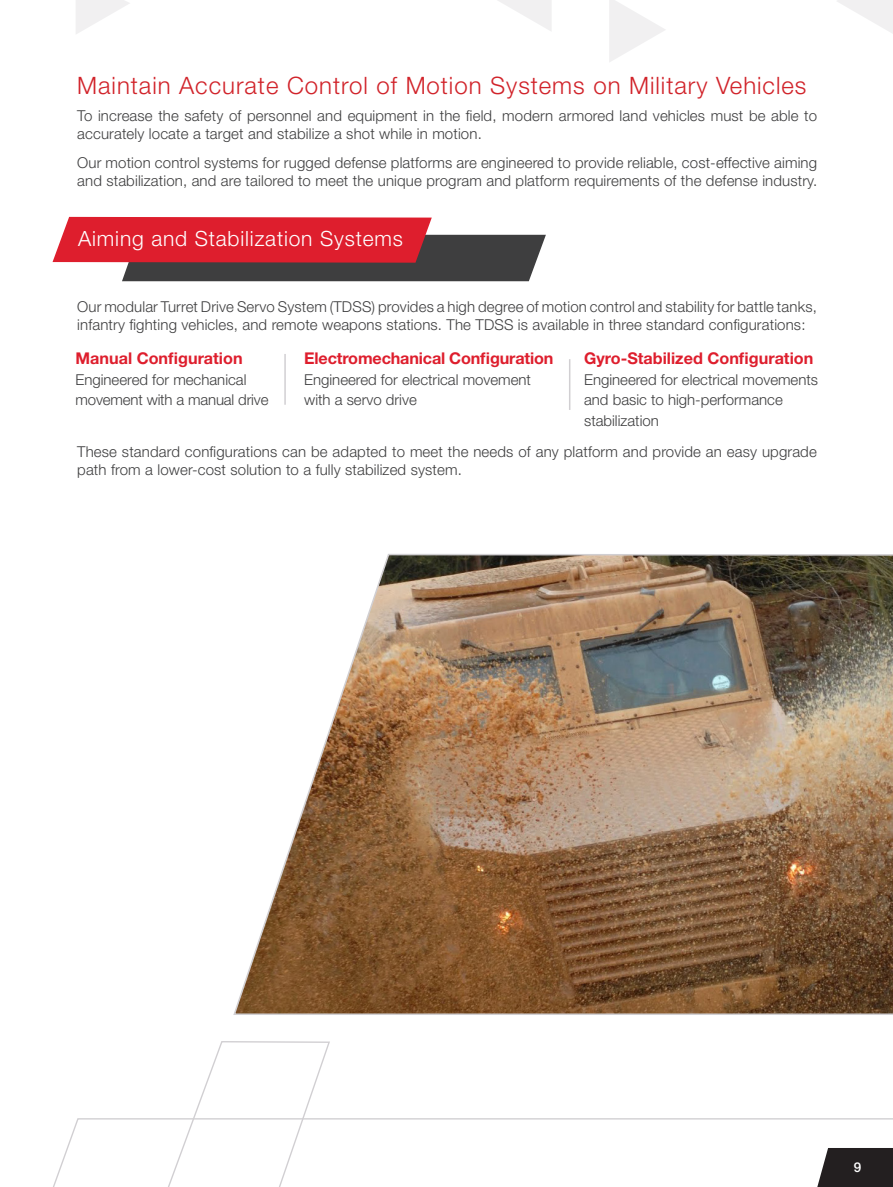
<style>
.page{position:relative;width:893px;height:1187px;background:#fff}
.page>*{position:absolute;margin:0;border:0;box-sizing:border-box;transform-origin:0 0}
.Text_-_Heading_2{font:300 24px "Helvetica Neue LT Std";letter-spacing:.04em;color:#d1232a}
.Text_-_Heading_2-2{font:300 21px "Helvetica Neue LT Std";letter-spacing:.04em;color:#fff}
.Body_Text{font:700 16.2px "Helvetica Neue LT Std";color:#de1e2d}
.Body_Text-2{font:300 15px/18px "Helvetica Neue LT Std";letter-spacing:.01em;color:#3e3e3f}
.Body_Text-3{font:300 15px/20.4px "Helvetica Neue LT Std";letter-spacing:-.01em;color:#3e3e3f}
.t1{font:500 13.5px "Helvetica Neue LT Std";color:#fff}
</style>
<div class="page">
<svg style="left:53px;top:217px;width:493px;height:64px;background:#ab474f"></svg>
<hr style="left:284px;top:354px;width:2px;height:51px;background:#d1cfd2">
<hr style="left:569px;top:359px;width:1px;height:51px;background:#d1cfd2">
<img style="left:233px;top:554px;width:660px;height:461px">
<svg style="left:194px;top:1041px;width:136px;height:75px"></svg>
<svg style="left:53px;top:1116px;width:840px;height:70px"></svg>
<svg style="left:498px;top:0;width:53px;height:31px"></svg>
<svg style="left:837px;top:0;width:56px;height:34px"></svg>
<svg style="left:609px;top:0;width:56px;height:62px"></svg>
<svg style="left:76px;top:0;width:54px;height:34px"></svg>
<p class="Text_-_Heading_2" style="left:77px;top:70px;width:731px">Maintain Accurate Control of Motion Systems on Military Vehicles</p>
<p class="Body_Text-2" style="left:77px;top:106px;width:741px">To increase the safety of personnel and equipment in the field, modern armored land vehicles must be able to accurately locate a target and stabilize a shot while in motion.</p>
<p class="Body_Text-2" style="left:77px;top:153px;width:741px">Our motion control systems for rugged defense platforms are engineered to provide reliable, cost-effective aiming and stabilization, and are tailored to meet the unique program and platform requirements of the defense industry.</p>
<p class="Text_-_Heading_2-2" style="left:78px;top:226px;width:326px">Aiming and Stabilization Systems</p>
<p class="Body_Text-2" style="left:77px;top:297px;width:741px">Our modular Turret Drive Servo System (TDSS) provides a high degree of motion control and stability for battle tanks, infantry fighting vehicles, and remote weapons stations. The TDSS is available in three standard configurations:</p>
<p class="Body_Text" style="left:76px;top:348px;width:169px">Manual Configuration</p>
<p class="Body_Text-3" style="left:76px;top:369px;width:194px">Engineered for mechanical movement with a manual drive</p>
<p class="Body_Text" style="left:304px;top:348px;width:251px">Electromechanical Configuration</p>
<p class="Body_Text-2" style="left:304px;top:369px;width:228px;line-height:20.4px">Engineered for electrical movement with a servo drive</p>
<p class="Body_Text" style="left:584px;top:348px;width:231px">Gyro-Stabilized Configuration</p>
<p class="Body_Text-2" style="left:584px;top:369px;width:235px;line-height:20.4px">Engineered for electrical movements and basic to high-performance stabilization</p>
<p class="Body_Text-2" style="left:77px;top:442px;width:741px">These standard configurations can be adapted to meet the needs of any platform and provide an easy upgrade path from a lower-cost solution to a fully stabilized system.</p>
<p class="t1" style="left:854px;top:1159px;width:9px">9</p>
</div>
